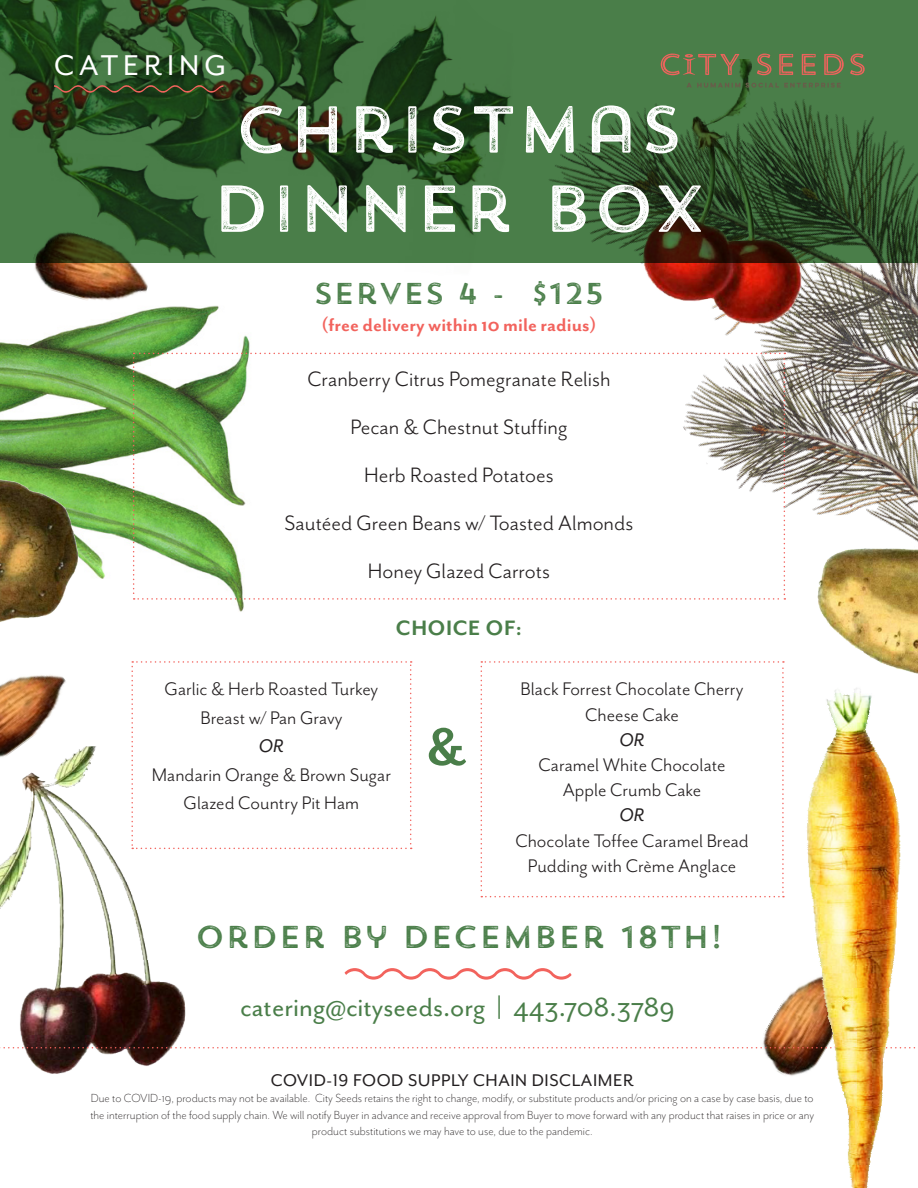
<style>
.page{position:relative;width:918px;height:1188px;background:#fff}
.page>*{position:absolute;margin:0;border:0;box-sizing:border-box;transform-origin:0 0}
.t1{font:66px "Trend Rough Sans One";color:#fff}
.t2{font:700 60px "Mr Eaves San OT";color:#4a7e49}
.t3{font:33px "Mr Eaves San OT";letter-spacing:.15em;color:#fff}
.t4{font:31.5px "Trend Rough Sans One";letter-spacing:.01em;color:#4a7e49}
.t5{font:30px "Mr Eaves San OT";color:#4a7e49}
.t6{font:30px "Trend Rough Sans One";color:#4a7e49}
.t7{font:24px "Mr Eaves San OT";color:#231f20}
.t8{font:700 24px "Mr Eaves San OT";letter-spacing:.03em;color:#4a7e49}
.t9{font:21px/28.5px "Mr Eaves San OT";color:#231f20;text-align:center}
.t10{font:700 21px "Mr Eaves San OT";color:#f2635d}
.t11{font:italic 21px "Mr Eaves San OT";color:#231f20}
.SUB_HEADER{font:19.5px "Mr Eaves San OT";letter-spacing:.03em;color:#231f20}
.t12{font:300 13.5px/16.2px "Mr Eaves San OT";color:#231f20;text-align:center}
</style>
<div class="page">
<img style="left:0;top:675px;width:66px;height:68px">
<img style="left:0;top:743px;width:209px;height:331px">
<img style="left:487px;top:263px;width:431px;height:249px">
<img style="left:617px;top:263px;width:207px;height:142px">
<img style="left:751px;top:1003px;width:31px;height:71px">
<img style="left:785px;top:512px;width:133px;height:124px">
<svg style="left:0;top:0;width:918px;height:263px;fill:#497d48"></svg>
<img style="left:0;top:255px;width:257px;height:357px">
<svg style="left:54px;top:85px;width:170px;height:8px"></svg>
<svg style="left:661px;top:54px;width:204px;height:21px"></svg>
<svg style="left:687px;top:83px;width:53px;height:5px"></svg>
<svg style="left:746px;top:83px;width:95px;height:5px"></svg>
<svg style="left:345px;top:968px;width:227px;height:12px"></svg>
<svg style="left:133px;top:353px;width:652px;height:247px"></svg>
<svg style="left:0;top:1047px;width:782px;height:1px"></svg>
<svg style="left:131px;top:661px;width:281px;height:188px"></svg>
<svg style="left:481px;top:661px;width:299px;height:236px"></svg>
<img style="left:782px;top:636px;width:136px;height:552px">
<img style="left:0;top:458px;width:91px;height:164px">
<img style="left:26px;top:224px;width:131px;height:92px">
<p class="t3" style="left:54px;top:47px;width:174px">CATERING</p>
<p class="t1" style="left:234px;top:87px;width:451px">CHRISTMAS</p>
<p class="t1" style="left:212px;top:166px;width:496px">DINNER BOX</p>
<p class="t6" style="left:313px;top:274px;width:293px">SERVES 4 - $125</p>
<p class="t10" style="left:321px;top:314px;width:277px">(free delivery within 10 mile radius)</p>
<p class="t7" style="left:307px;top:366px;width:305px">Cranberry Citrus Pomegranate Relish</p>
<p class="t7" style="left:351px;top:414px;width:218px">Pecan &amp; Chestnut Stuffing</p>
<p class="t7" style="left:364px;top:462px;width:191px">Herb Roasted Potatoes</p>
<p class="t7" style="left:285px;top:510px;width:350px">Sautéed Green Beans w/ Toasted Almonds</p>
<p class="t7" style="left:368px;top:558px;width:184px">Honey Glazed Carrots</p>
<p class="t8" style="left:396px;top:615px;width:128px">CHOICE OF:</p>
<p class="t9" style="left:165px;top:675px;width:215px">Garlic &amp; Herb Roasted Turkey<br>Breast w/ Pan Gravy</p>
<p class="t11" style="left:259px;top:734px;width:27px">OR</p>
<p class="t9" style="left:152px;top:760px;width:241px">Mandarin Orange &amp; Brown Sugar<br>Glazed Country Pit Ham</p>
<p class="t2" style="left:426px;top:713px;width:41px">&amp;</p>
<p class="t9" style="left:521px;top:675px;width:225px">Black Forrest Chocolate Cherry</p>
<p class="t9" style="left:585px;top:700px;width:95px">Cheese Cake</p>
<p class="t11" style="left:620px;top:728px;width:27px">OR</p>
<p class="t9" style="left:538px;top:751px;width:189px">Caramel White Chocolate</p>
<p class="t9" style="left:563px;top:776px;width:140px">Apple Crumb Cake</p>
<p class="t11" style="left:620px;top:804px;width:27px">OR</p>
<p class="t9" style="left:515px;top:826px;width:235px">Chocolate Toffee Caramel Bread</p>
<p class="t9" style="left:528px;top:852px;width:210px">Pudding with Crème Anglace</p>
<p class="t4" style="left:195px;top:917px;width:529px">ORDER BY DECEMBER 18TH!</p>
<p class="t5" style="left:240px;top:990px;width:436px">catering@cityseeds.org | 443.708.3789</p>
<p class="SUB_HEADER" style="left:271px;top:1070px;width:365px">COVID-19 FOOD SUPPLY CHAIN DISCLAIMER</p>
<p class="t12" style="left:90px;top:1090px;width:725px">Due to COVID-19, products may not be available. City Seeds retains the right to change, modify, or substitute products and/or pricing on a case by case basis, due to the interruption of the food supply chain. We will notify Buyer in advance and receive approval from Buyer to move forward with any product that raises in price or any product substitutions we may have to use, due to the pandemic.</p>
</div>
